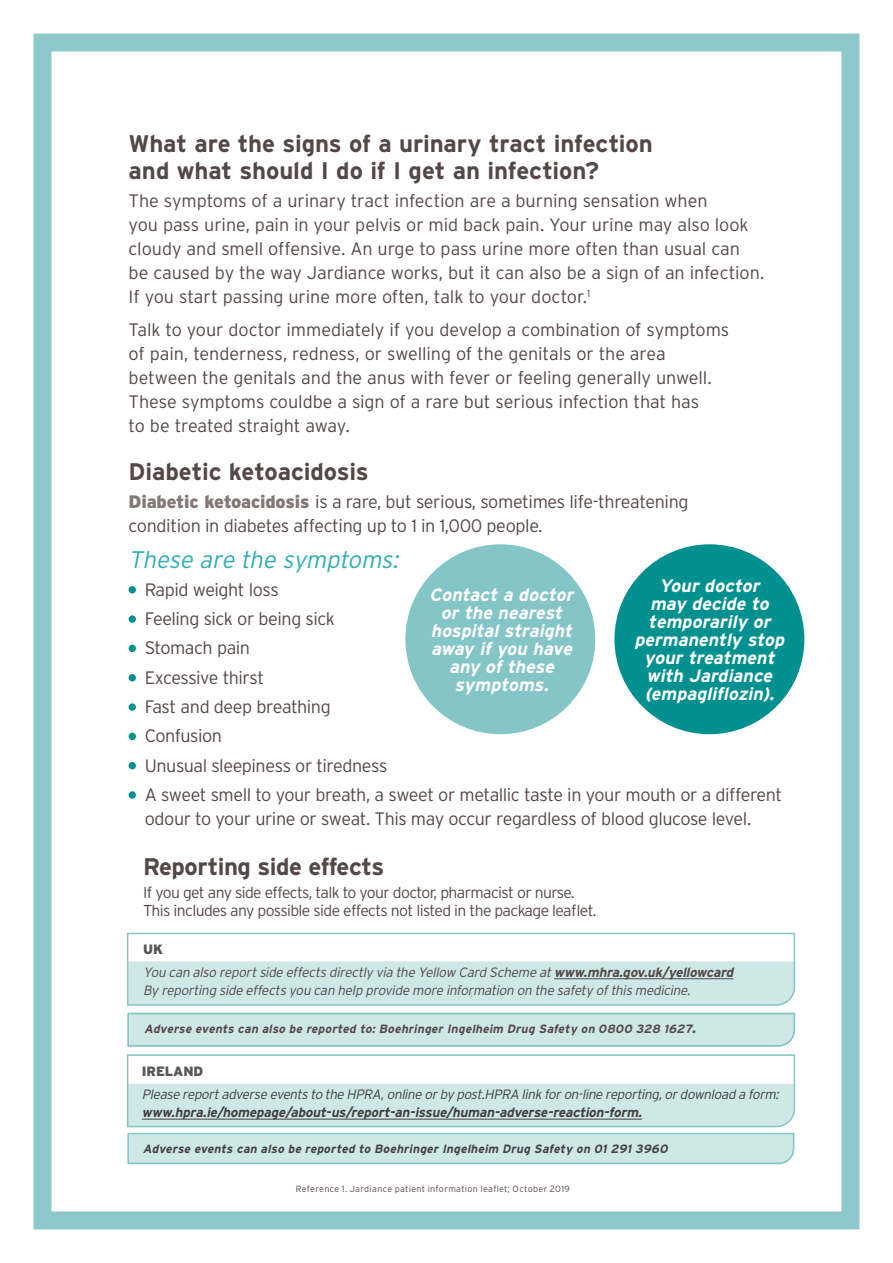
<style>
.page{position:relative;width:893px;height:1263px;background:#fff}
.page>*{position:absolute;margin:0;border:0;box-sizing:border-box;transform-origin:0 0}
.t1{font:700 24px/27px "Interstate";letter-spacing:-.005em;color:#544846}
.t2{font:italic 300 24px "Interstate";color:#30aeb1}
.t3{font:300 18px/24px "Interstate";letter-spacing:-.015em;color:#544846}
.t4{font:italic 700 18px/18px "Interstate";color:#fff;text-align:center}
.t5{font:300 15.75px/18px "Interstate";letter-spacing:-.04em;color:#544846}
.t6{font:italic 300 13.5px/23.2px "Interstate";color:#544846}
.t7{font:italic 700 13.5px "Interstate";color:#544846}
.t8{font:900 13.5px "Interstate";letter-spacing:-.005em;color:#575756}
.t9{font:italic 700 12px "Interstate";color:#544846}
.t10{font:300 9px "Interstate";letter-spacing:.03em;color:#544846}
.s1{font-weight:900;color:#837876}
.s2{font-weight:900;font-style:normal;color:#575756}
.s3{font-weight:700}
.s4{font-size:15px}
</style>
<div class="page">
<div style="left:34px;top:34px;width:825px;height:1195px;border:18px solid #8dc9cb"></div>
<div style="left:129px;top:586px;width:7px;height:7px;background:#009090;border-radius:50%"></div>
<div style="left:129px;top:615px;width:7px;height:8px;background:#009090;border-radius:50%"></div>
<div style="left:129px;top:645px;width:7px;height:7px;background:#009090;border-radius:50%"></div>
<div style="left:129px;top:674px;width:7px;height:7px;background:#009090;border-radius:50%"></div>
<div style="left:129px;top:703px;width:7px;height:8px;background:#009090;border-radius:50%"></div>
<div style="left:129px;top:733px;width:7px;height:7px;background:#009090;border-radius:50%"></div>
<div style="left:129px;top:762px;width:7px;height:7px;background:#009090;border-radius:50%"></div>
<div style="left:129px;top:791px;width:7px;height:8px;background:#009090;border-radius:50%"></div>
<svg style="left:127px;top:1012px;width:669px;height:35px;background:#c7e4e5"></svg>
<div style="left:405px;top:544px;width:190px;height:190px;background:#84c5c7;border-radius:50%"></div>
<div style="left:614px;top:544px;width:190px;height:190px;background:#009090;border-radius:50%"></div>
<svg style="left:126px;top:932px;width:670px;height:74px"></svg>
<svg style="left:127px;top:1054px;width:669px;height:74px"></svg>
<svg style="left:127px;top:1132px;width:668px;height:33px;background:#c9e5e5"></svg>
<hr style="left:142px;top:1119px;width:500px;height:1px;background:#544846">
<hr style="left:554px;top:978px;width:179px;height:1px;background:#544846">
<h1 class="t1" style="left:129px;top:130px;width:526px">What are the signs of a urinary tract infection and what should I do if I get an infection?</h1>
<p class="t3" style="left:129px;top:188px;width:637px">The symptoms of a urinary tract infection are a burning sensation when<br>you pass urine, pain in your pelvis or mid back pain. Your urine may also look cloudy and smell offensive. An urge to pass urine more often than usual can be caused by the way Jardiance works, but it can also be a sign of an infection.<br>If you start passing urine more often, talk to your doctor.<sup>1</sup></p>
<p class="t3" style="left:129px;top:317px;width:602px">Talk to your doctor immediately if you develop a combination of symptoms of pain, tenderness, redness, or swelling of the genitals or the area between the genitals and the anus with fever or feeling generally unwell.<br>These symptoms couldbe a sign of a rare but serious infection that has<br>to be treated straight away.</p>
<h1 class="t1" style="left:129px;top:458px;width:242px">Diabetic ketoacidosis</h1>
<p class="t3" style="left:129px;top:489px;width:562px"><span class="s1">Diabetic ketoacidosis</span> is a rare, but serious, sometimes life-threatening condition in diabetes affecting up to 1 in 1,000 people.</p>
<h1 class="t2" style="left:129px;top:546px;width:276px">These are the symptoms:</h1>
<p class="t3" style="left:145px;top:575px;width:639px;line-height:29.2px">Rapid weight loss<br>Feeling sick or being sick<br>Stomach pain<br>Excessive thirst<br>Fast and deep breathing<br>Confusion<br>Unusual sleepiness or tiredness<br>A sweet smell to your breath, a sweet or metallic taste in your mouth or a different</p>
<p class="t3" style="left:145px;top:806px;width:608px">odour to your urine or sweat. This may occur regardless of blood glucose level.</p>
<p class="t4" style="left:429px;top:586px;width:149px">Contact a doctor or the nearest hospital straight away if you have any of these symptoms.</p>
<p class="t4" style="left:634px;top:577px;width:155px">Your doctor<br>may decide to temporarily or permanently stop your treatment with Jardiance (empagliflozin).</p>
<h1 class="t1" style="left:143px;top:853px;width:243px">Reporting side effects</h1>
<p class="t5" style="left:143px;top:883px;width:455px">If you get any side effects, talk to your doctor, pharmacist or nurse.<br>This includes any possible side effects not listed in the package leaflet.</p>
<p class="t6" style="left:143px;top:937px;width:595px"><span class="s2">UK<br></span>You can also reportside effectsdirectly via the Yellow Card Scheme at<span class="s3">www.mhra.gov.uk/yellowcard</span></p>
<p class="t6" style="left:143px;top:978px;width:552px">By reporting side effectsyou can help provide more information on the safety ofthismedicine.</p>
<p class="t9" style="left:144px;top:1022px;width:556px">Adverse events can also be reported to: Boehringer Ingelheim Drug Safety on 0800 328 1627<span class="s4">.</span></p>
<p class="t8" style="left:142px;top:1063px;width:63px">IRELAND</p>
<p class="t6" style="left:142px;top:1083px;width:641px">Please reportadverse eventsto the HPRA,online orby post.HPRA linkforon-line reporting,ordownload a form:</p>
<p class="t7" style="left:142px;top:1105px;width:504px">www.hpra.ie/homepage/about-us/report-an-issue/human-adverse-reaction-form.</p>
<p class="t9" style="left:143px;top:1142px;width:529px">Adverse events can also be reported to Boehringer Ingelheim Drug Safety on 01 291 3960</p>
<p class="t10" style="left:296px;top:1184px;width:276px">Reference 1. Jardiance patient information leaflet; October 2019</p>
</div>
